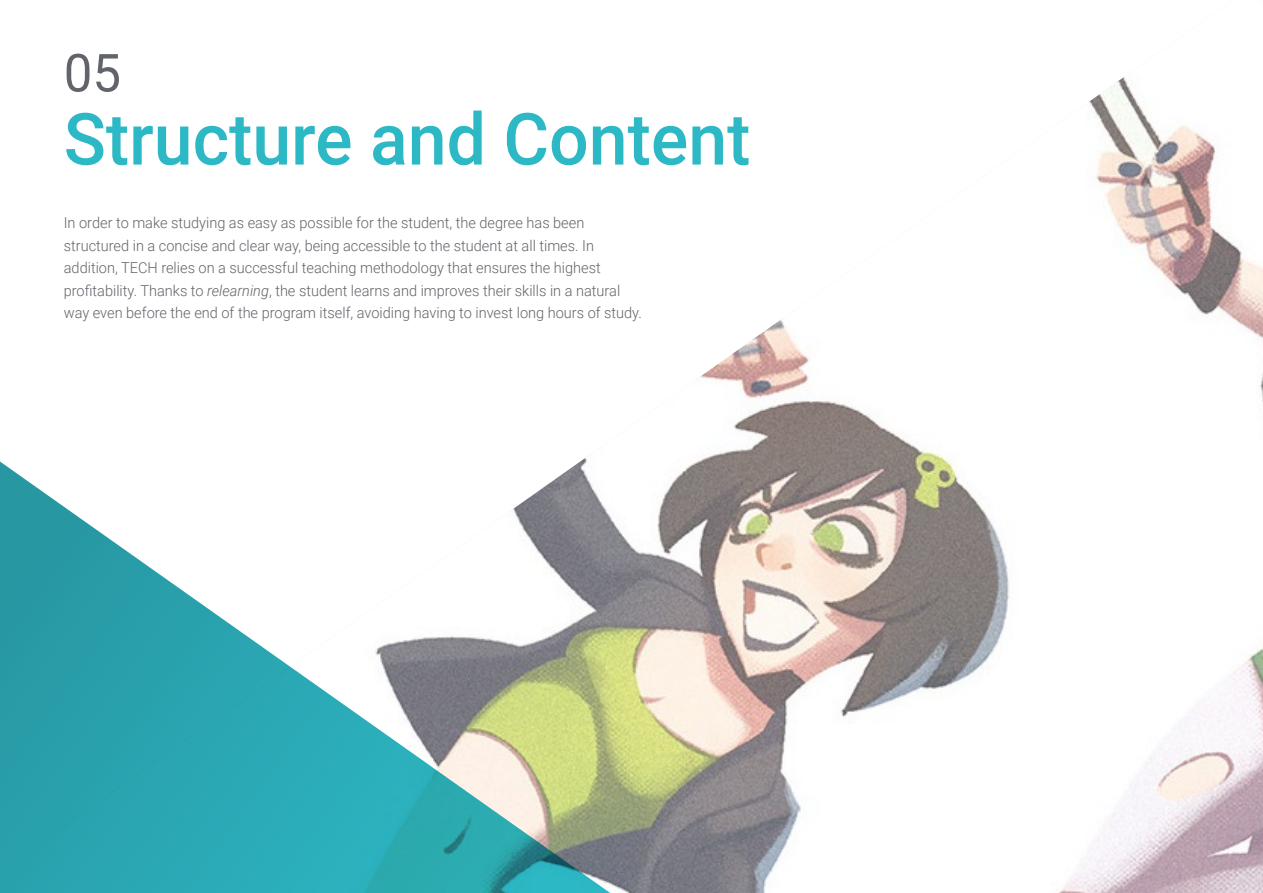
<style>
.page{position:relative;width:1263px;height:893px;background:#fff}
.page>*{position:absolute;margin:0;border:0;box-sizing:border-box;transform-origin:0 0}
.t1{font:500 72px "Roboto";color:#2db8c5}
.t2{font:52.5px "Roboto";color:#61646a}
.t3{font:300 15px/22.5px "Roboto";color:#61646a}
.s1{font-style:italic}
</style>
<div class="page">
<img style="left:640px;top:76px;width:623px;height:817px">
<svg style="left:0;top:457px;width:640px;height:436px"></svg>
<h2 class="t2" style="left:64px;top:36px;width:59px">05</h2>
<h1 class="t1" style="left:64px;top:89px;width:688px">Structure and Content</h1>
<p class="t3" style="left:64px;top:211px;width:580px">In order to make studying as easy as possible for the student, the degree has been structured in a concise and clear way, being accessible to the student at all times. In addition, TECH relies on a successful teaching methodology that ensures the highest profitability. Thanks to <span class="s1">relearning</span>, the student learns and improves their skills in a natural way even before the end of the program itself, avoiding having to invest long hours of study.</p>
</div>
